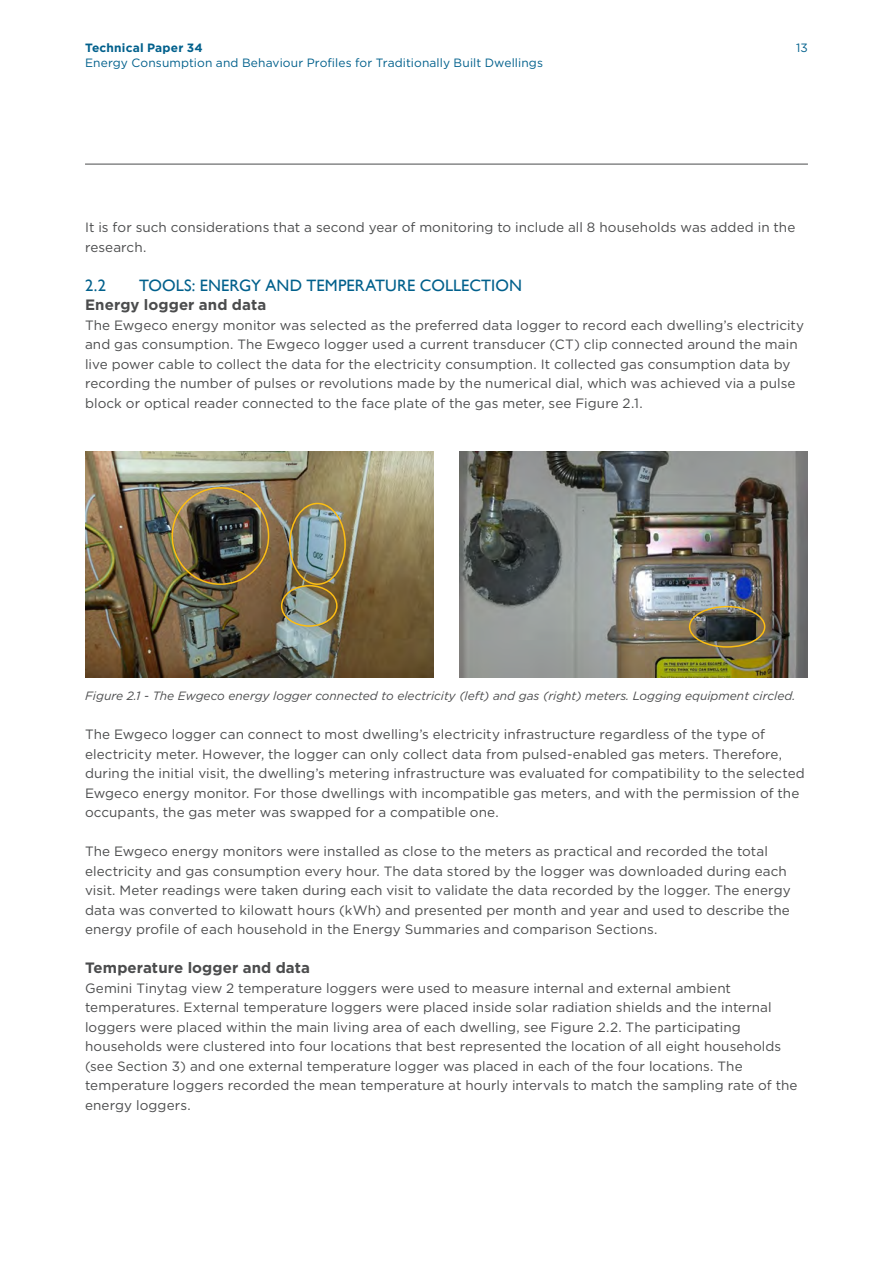
<style>
.page{position:relative;width:893px;height:1263px;background:#fff}
.page>*{position:absolute;margin:0;border:0;box-sizing:border-box;transform-origin:0 0}
.t1{font:16.5px "Gill Sans";letter-spacing:.005em;color:#01608c}
.t2{font:700 15px "Gotham";letter-spacing:.005em;color:#4b4c4d}
.t3{font:13.5px/19.5px "Gotham";letter-spacing:.005em;color:#4b4c4d}
.t4{font:italic 12px "Gotham";color:#4b4c4d}
.t5{font:12px "Gotham";letter-spacing:.01em;color:#01608c}
.t6{font:700 12px "Gotham";letter-spacing:.015em;color:#01608c}
</style>
<div class="page">
<hr style="left:85px;top:164px;width:723px;height:1px;background:#4b4c4d">
<img style="left:85px;top:452px;width:349px;height:225px">
<img style="left:459px;top:452px;width:349px;height:225px">
<div style="left:171px;top:487px;width:98px;height:98px;border:2px solid #fdbe12;border-radius:50%"></div>
<div style="left:289px;top:503px;width:57px;height:82px;border:2px solid #fdbe12;border-radius:50%"></div>
<div style="left:281px;top:585px;width:57px;height:42px;border:2px solid #fdbe12;border-radius:50%"></div>
<div style="left:689px;top:606px;width:76px;height:42px;border:2px solid #fdbe12;border-radius:50%"></div>
<p class="t6" style="left:85px;top:40px;width:119px">Technical Paper 34</p>
<p class="t5" style="left:85px;top:55px;width:459px">Energy Consumption and Behaviour Profiles for Traditionally Built Dwellings</p>
<p class="t5" style="left:796px;top:40px;width:13px">13</p>
<p class="t3" style="left:85px;top:217px;width:712px">It is for such considerations that a second year of monitoring to include all 8 households was added in the research.</p>
<h3 class="t1" style="left:85px;top:275px;width:22px">2.2</h3>
<h3 class="t1" style="left:139px;top:275px;width:384px">TOOLS: ENERGY AND TEMPERATURE COLLECTION</h3>
<h4 class="t2" style="left:85px;top:295px;width:183px">Energy logger and data</h4>
<p class="t3" style="left:85px;top:315px;width:721px">The Ewgeco energy monitor was selected as the preferred data logger to record each dwelling’s electricity and gas consumption. The Ewgeco logger used a current transducer (CT) clip connected around the main live power cable to collect the data for the electricity consumption. It collected gas consumption data by recording the number of pulses or revolutions made by the numerical dial, which was achieved via a pulse block or optical reader connected to the face plate of the gas meter, see Figure 2.1.</p>
<p class="t4" style="left:85px;top:688px;width:712px">Figure 2.1 - The Ewgeco energy logger connected to electricity (left) and gas (right) meters. Logging equipment circled.</p>
<p class="t3" style="left:85px;top:724px;width:721px">The Ewgeco logger can connect to most dwelling’s electricity infrastructure regardless of the type of electricity meter. However, the logger can only collect data from pulsed-enabled gas meters. Therefore, during the initial visit, the dwelling’s metering infrastructure was evaluated for compatibility to the selected Ewgeco energy monitor. For those dwellings with incompatible gas meters, and with the permission of the occupants, the gas meter was swapped for a compatible one.</p>
<p class="t3" style="left:85px;top:841px;width:707px">The Ewgeco energy monitors were installed as close to the meters as practical and recorded the total electricity and gas consumption every hour. The data stored by the logger was downloaded during each visit. Meter readings were taken during each visit to validate the data recorded by the logger. The energy data was converted to kilowatt hours (kWh) and presented per month and year and used to describe the energy profle of each household in the Energy Summaries and comparison Sections.</p>
<h4 class="t2" style="left:85px;top:958px;width:227px">Temperature logger and data</h4>
<p class="t3" style="left:85px;top:978px;width:714px">Gemini Tinytag view 2 temperature loggers were used to measure internal and external ambient temperatures. External temperature loggers were placed inside solar radiation shields and the internal loggers were placed within the main living area of each dwelling, see Figure 2.2. The participating households were clustered into four locations that best represented the location of all eight households (see Section 3) and one external temperature logger was placed in each of the four locations. The temperature loggers recorded the mean temperature at hourly intervals to match the sampling rate of the energy loggers.</p>
</div>
